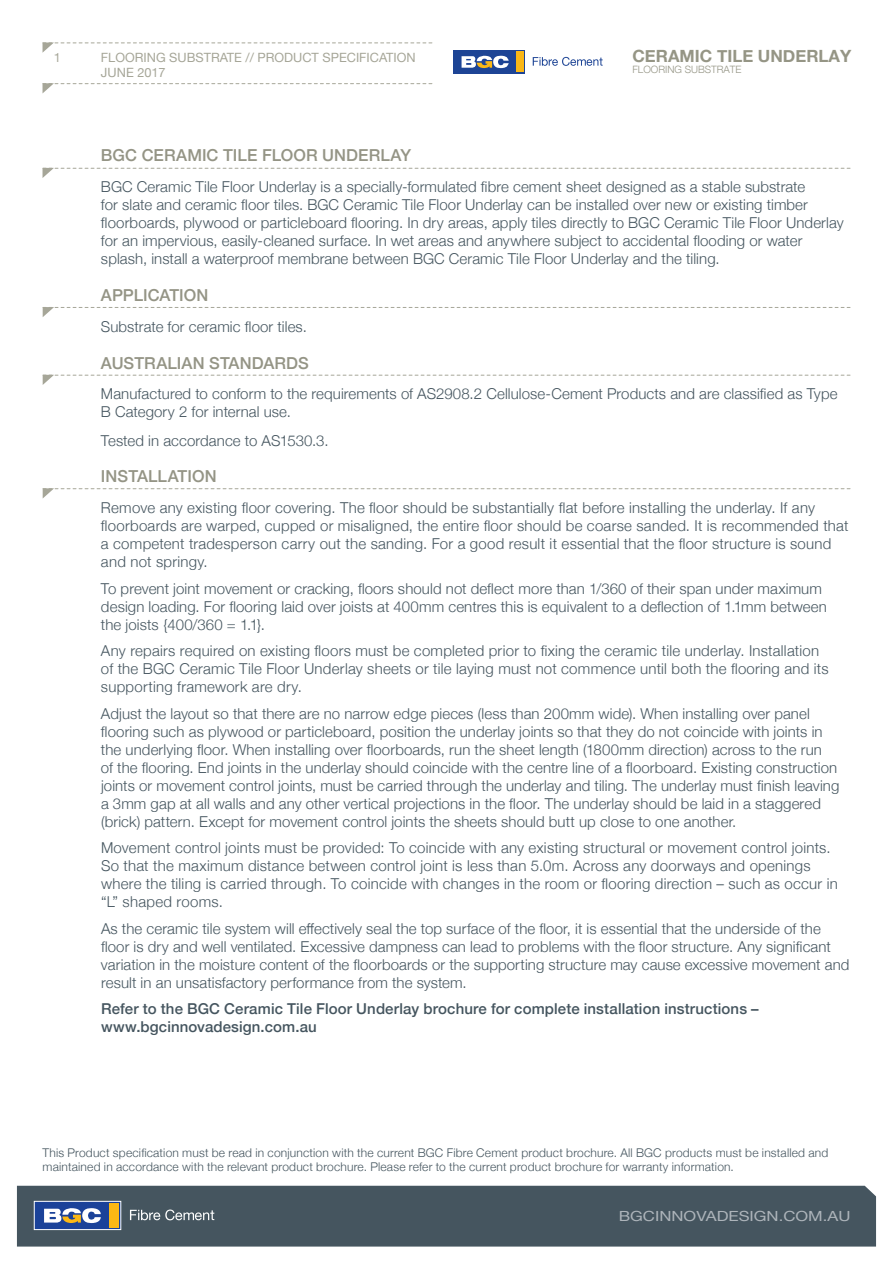
<style>
.page{position:relative;width:893px;height:1263px;background:#fff}
.page>*{position:absolute;margin:0;border:0;box-sizing:border-box;transform-origin:0 0}
.t1{font:700 16.8px "Helvetica Neue";color:#959585}
.t2{font:500 16.5px "Helvetica Neue";letter-spacing:.005em;color:#949485}
.t3{font:300 15px/18px "Helvetica Neue";letter-spacing:.01em;color:#45555f}
.t4{font:500 15px/18px "Helvetica Neue";letter-spacing:.01em;color:#45555f}
.t5{font:13.95px "Helvetica Neue";color:#adb4ba;scale:1.2 1}
.t6{font:12.75px/15.3px "Helvetica Neue";color:#a6a698}
.t7{font:300 12px/14.4px "Helvetica Neue";letter-spacing:.015em;color:#45555f}
.t8{font:300 10.05px "Helvetica Neue";color:#959585}
</style>
<div class="page">
<div style="left:17px;top:1186px;width:859px;height:60px;background:#45555f"></div>
<svg style="left:43px;top:43px;width:389px;height:9px"></svg>
<svg style="left:43px;top:83px;width:389px;height:10px"></svg>
<div style="left:453px;top:50px;width:72px;height:23px;background:#1d4495"></div>
<div style="left:516px;top:52px;width:8px;height:20px;background:#fab716"></div>
<svg style="left:462px;top:56px;width:47px;height:12px"></svg>
<svg style="left:533px;top:57px;width:70px;height:9px"></svg>
<div style="left:34px;top:1201px;width:87px;height:28px;background:#1b4299"></div>
<div style="left:34px;top:1201px;width:87px;height:29px;border:1px solid #fff"></div>
<div style="left:110px;top:1203px;width:9px;height:25px;background:#fcb814"></div>
<svg style="left:44px;top:1208px;width:57px;height:15px"></svg>
<svg style="left:130px;top:1209px;width:84px;height:11px"></svg>
<svg style="left:43px;top:168px;width:807px;height:10px"></svg>
<svg style="left:43px;top:307px;width:807px;height:10px"></svg>
<svg style="left:43px;top:375px;width:807px;height:10px"></svg>
<svg style="left:43px;top:488px;width:807px;height:10px"></svg>
<p class="t6" style="left:54px;top:49px;width:9px">1</p>
<p class="t6" style="left:101px;top:49px;width:316px">FLOORING SUBSTRATE // PRODUCT SPECIFICATION<br>JUNE 2017</p>
<p class="t1" style="left:632px;top:45px;width:220px">CERAMIC TILE UNDERLAY</p>
<p class="t8" style="left:632px;top:64px;width:111px">FLOORING SUBSTRATE</p>
<p class="t2" style="left:101px;top:145px;width:312px">BGC CERAMIC TILE FLOOR UNDERLAY</p>
<p class="t3" style="left:101px;top:177px;width:744px">BGC Ceramic Tile Floor Underlay is a specially-formulated fibre cement sheet designed as a stable substrate<br>for slate and ceramic floor tiles. BGC Ceramic Tile Floor Underlay can be installed over new or existing timber floorboards, plywood or particleboard flooring. In dry areas, apply tiles directly to BGC Ceramic Tile Floor Underlay for an impervious, easily-cleaned surface. In wet areas and anywhere subject to accidental flooding or water splash, install a waterproof membrane between BGC Ceramic Tile Floor Underlay and the tiling.</p>
<p class="t2" style="left:101px;top:285px;width:109px">APPLICATION</p>
<p class="t3" style="left:101px;top:317px;width:207px">Substrate for ceramic floor tiles.</p>
<p class="t2" style="left:101px;top:352px;width:209px">AUSTRALIAN STANDARDS</p>
<p class="t3" style="left:101px;top:385px;width:738px">Manufactured to conform to the requirements of AS2908.2 Cellulose-Cement Products and are classified as Type<br>B Category 2 for internal use.</p>
<p class="t3" style="left:101px;top:431px;width:229px">Tested in accordance to AS1530.3.</p>
<p class="t2" style="left:101px;top:466px;width:117px">INSTALLATION</p>
<p class="t3" style="left:101px;top:498px;width:749px">Remove any existing floor covering. The floor should be substantially flat before installing the underlay. If any floorboards are warped, cupped or misaligned, the entire floor should be coarse sanded. It is recommended that a competent tradesperson carry out the sanding. For a good result it essential that the floor structure is sound and not springy.</p>
<p class="t3" style="left:101px;top:579px;width:727px">To prevent joint movement or cracking, floors should not deflect more than 1/360 of their span under maximum design loading. For flooring laid over joists at 400mm centres this is equivalent to a deflection of 1.1mm between the joists {400/360 = 1.1}.</p>
<p class="t3" style="left:101px;top:641px;width:729px">Any repairs required on existing floors must be completed prior to fixing the ceramic tile underlay. Installation of the BGC Ceramic Tile Floor Underlay sheets or tile laying must not commence until both the flooring and its supporting framework are dry.</p>
<p class="t3" style="left:101px;top:704px;width:740px">Adjust the layout so that there are no narrow edge pieces (less than 200mm wide). When installing over panel flooring such as plywood or particleboard, position the underlay joints so that they do not coincide with joints in the underlying floor. When installing over floorboards, run the sheet length (1800mm direction) across to the run<br>of the flooring. End joints in the underlay should coincide with the centre line of a floorboard. Existing construction joints or movement control joints, must be carried through the underlay and tiling. The underlay must finish leaving a 3mm gap at all walls and any other vertical projections in the floor. The underlay should be laid in a staggered (brick) pattern. Except for movement control joints the sheets should butt up close to one another.</p>
<p class="t3" style="left:101px;top:838px;width:738px">Movement control joints must be provided: To coincide with any existing structural or movement control joints.<br>So that the maximum distance between control joint is less than 5.0m. Across any doorways and openings where the tiling is carried through. To coincide with changes in the room or flooring direction – such as occur in “L” shaped rooms.</p>
<p class="t3" style="left:101px;top:919px;width:750px">As the ceramic tile system will effectively seal the top surface of the floor, it is essential that the underside of the floor is dry and well ventilated. Excessive dampness can lead to problems with the floor structure. Any significant variation in the moisture content of the floorboards or the supporting structure may cause excessive movement and result in an unsatisfactory performance from the system.</p>
<p class="t4" style="left:101px;top:999px;width:659px">Refer to the BGC Ceramic Tile Floor Underlay brochure for complete installation instructions – www.bgcinnovadesign.com.au</p>
<p class="t7" style="left:43px;top:1145px;width:787px">This Product specification must be read in conjunction with the current BGC Fibre Cement product brochure. All BGC products must be installed and maintained in accordance with the relevant product brochure. Please refer to the current product brochure for warranty information.</p>
<p class="t5" style="left:619px;top:1207px;width:195px">BGCINNOVADESIGN.COM.AU</p>
</div>
